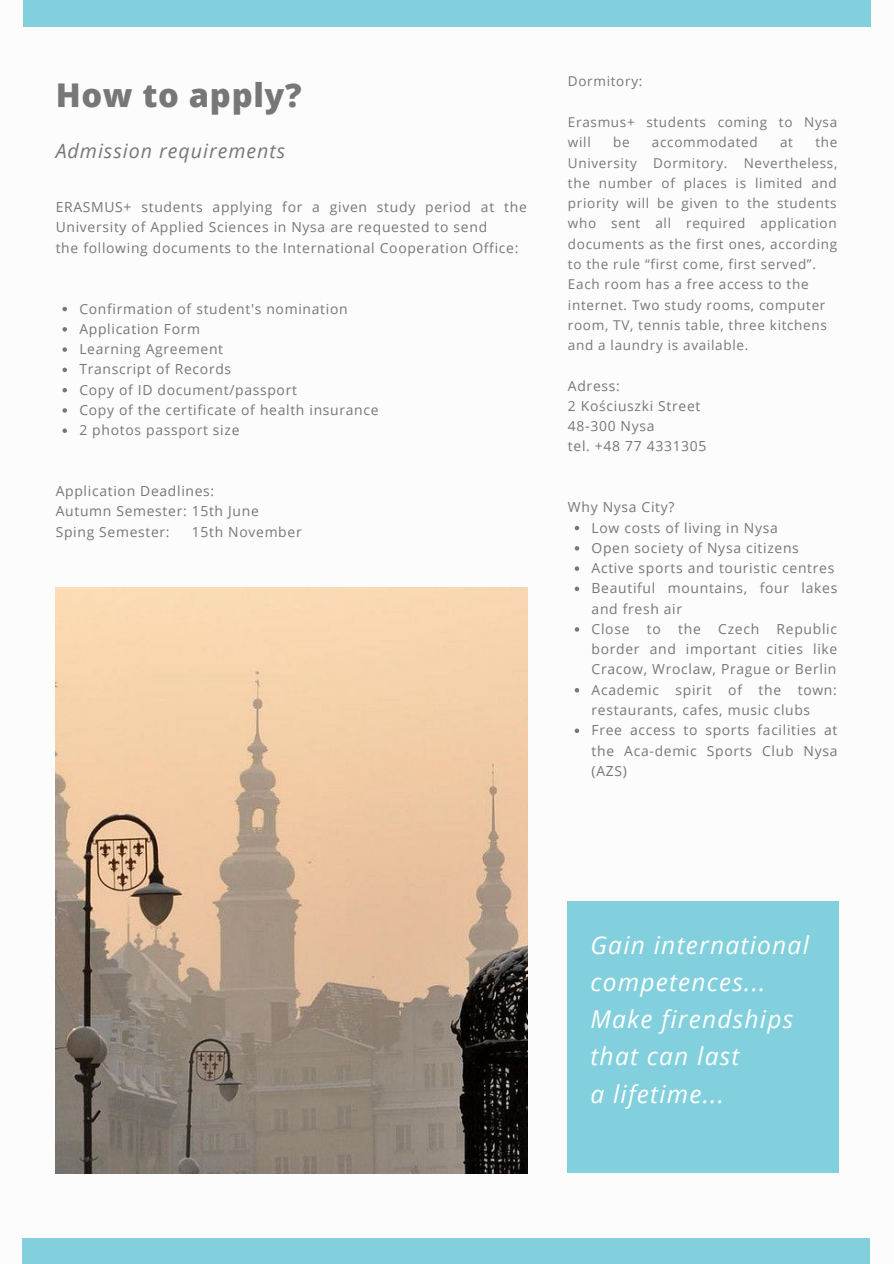
<style>
.page{position:relative;width:894px;height:1264px;background:#fff}
.page>*{position:absolute;margin:0;border:0;box-sizing:border-box;transform-origin:0 0}
.t1{font:800 32.7px "Open Sans";letter-spacing:.02em;color:#777}
.t2{font:italic 24.45px/37.2px "Open Sans";letter-spacing:.05em;color:#fff}
.t3{font:italic 19.65px "Open Sans";letter-spacing:.05em;color:#777}
.t4{font:13.95px/20.2px "Open Sans";letter-spacing:.05em;color:#777}
.t5{font:13.5px/20.2px "Open Sans";letter-spacing:.05em;color:#777}
</style>
<div class="page">
<div style="left:23px;top:0;width:847px;height:26px;background:#82d0dd"></div>
<div style="left:23px;top:1238px;width:846px;height:25px;background:#82d0dd"></div>
<svg style="left:62px;top:307px;width:5px;height:4px"></svg>
<svg style="left:62px;top:327px;width:5px;height:4px"></svg>
<svg style="left:62px;top:347px;width:5px;height:5px"></svg>
<svg style="left:62px;top:367px;width:5px;height:5px"></svg>
<svg style="left:62px;top:388px;width:5px;height:4px"></svg>
<svg style="left:62px;top:408px;width:5px;height:4px"></svg>
<svg style="left:62px;top:428px;width:5px;height:5px"></svg>
<img style="left:56px;top:587px;width:471px;height:585px">
<div style="left:567px;top:901px;width:271px;height:271px;background:#82d0dd"></div>
<svg style="left:574px;top:526px;width:5px;height:4px"></svg>
<svg style="left:574px;top:546px;width:5px;height:4px"></svg>
<svg style="left:574px;top:566px;width:5px;height:5px"></svg>
<svg style="left:574px;top:586px;width:5px;height:5px"></svg>
<svg style="left:574px;top:627px;width:5px;height:4px"></svg>
<svg style="left:574px;top:688px;width:5px;height:4px"></svg>
<svg style="left:574px;top:728px;width:5px;height:5px"></svg>
<p class="t1" style="left:56px;top:72px;width:247px">How to apply?</p>
<p class="t3" style="left:56px;top:137px;width:231px">Admission requirements</p>
<p class="t4" style="left:56px;top:197px;width:472px">ERASMUS+ students applying for a given study period at the<br>University of Applied Sciences in Nysa are requested to send</p>
<p class="t4" style="left:56px;top:237px;width:464px">the following documents to the International Cooperation Office:</p>
<p class="t4" style="left:79px;top:298px;width:270px">Confirmation of student's nomination</p>
<p class="t4" style="left:79px;top:318px;width:122px">Application Form</p>
<p class="t4" style="left:79px;top:338px;width:145px">Learning Agreement</p>
<p class="t4" style="left:79px;top:359px;width:153px">Transcript of Records</p>
<p class="t4" style="left:79px;top:379px;width:219px">Copy of ID document/passport</p>
<p class="t4" style="left:79px;top:399px;width:300px">Copy of the certificate of health insurance</p>
<p class="t4" style="left:79px;top:419px;width:162px">2 photos passport size</p>
<p class="t4" style="left:56px;top:480px;width:160px">Application Deadlines:</p>
<p class="t4" style="left:56px;top:501px;width:204px">Autumn Semester: 15th June</p>
<p class="t4" style="left:56px;top:521px;width:115px">Sping Semester:</p>
<p class="t4" style="left:192px;top:521px;width:111px">15th November</p>
<p class="t5" style="left:567px;top:71px;width:76px">Dormitory:</p>
<p class="t5" style="left:567px;top:112px;width:271px">Erasmus+ students coming to Nysa will</p>
<p class="t5" style="left:567px;top:132px;width:271px;text-align:justify;text-indent:247px">the University Dormitory. Nevertheless, the number of places is limited and priority will be given to the students who sent all required application documents as the first ones, according to the rule “first come, first served”.</p>
<p class="t5" style="left:567px;top:274px;width:260px">Each room has a free access to the internet. Two study rooms, computer room, TV, tennis table, three kitchens and a laundry is available.</p>
<p class="t4" style="left:567px;top:375px;width:53px">Adress:</p>
<p class="t4" style="left:567px;top:395px;width:134px">2 Kościuszki Street</p>
<p class="t4" style="left:567px;top:415px;width:88px">48-300 Nysa</p>
<p class="t4" style="left:567px;top:436px;width:140px">tel. +48 77 4331305</p>
<p class="t5" style="left:613px;top:132px;width:18px">be</p>
<p class="t5" style="left:651px;top:132px;width:107px">accommodated</p>
<p class="t5" style="left:779px;top:132px;width:14px">at</p>
<p class="t4" style="left:567px;top:496px;width:108px">Why Nysa City?</p>
<p class="t4" style="left:591px;top:517px;width:188px">Low costs of living in Nysa</p>
<p class="t4" style="left:591px;top:537px;width:209px">Open society of Nysa citizens</p>
<p class="t4" style="left:591px;top:557px;width:244px">Active sports and touristic centres</p>
<p class="t4" style="left:591px;top:578px;width:247px">Beautiful mountains, four lakes and fresh air</p>
<p class="t4" style="left:591px;top:618px;width:39px">Close</p>
<p class="t4" style="left:646px;top:618px;width:15px">to</p>
<p class="t4" style="left:678px;top:618px;width:24px">the</p>
<p class="t4" style="left:718px;top:618px;width:42px">Czech</p>
<p class="t4" style="left:591px;top:618px;width:247px;text-align:justify;text-indent:185px">Republic border and important cities like Cracow, Wroclaw, Prague or Berlin</p>
<p class="t4" style="left:591px;top:679px;width:247px">Academic spirit of the town: restaurants, cafes, music clubs</p>
<p class="t4" style="left:591px;top:719px;width:247px;text-align:justify">Free access to sports facilities at the Aca-demic Sports Club Nysa (AZS)</p>
<p class="t2" style="left:590px;top:925px;width:220px">Gain international competences...</p>
<p class="t2" style="left:590px;top:1000px;width:204px">Make firendships that can last</p>
<p class="t2" style="left:590px;top:1074px;width:135px">a lifetime...</p>
</div>
